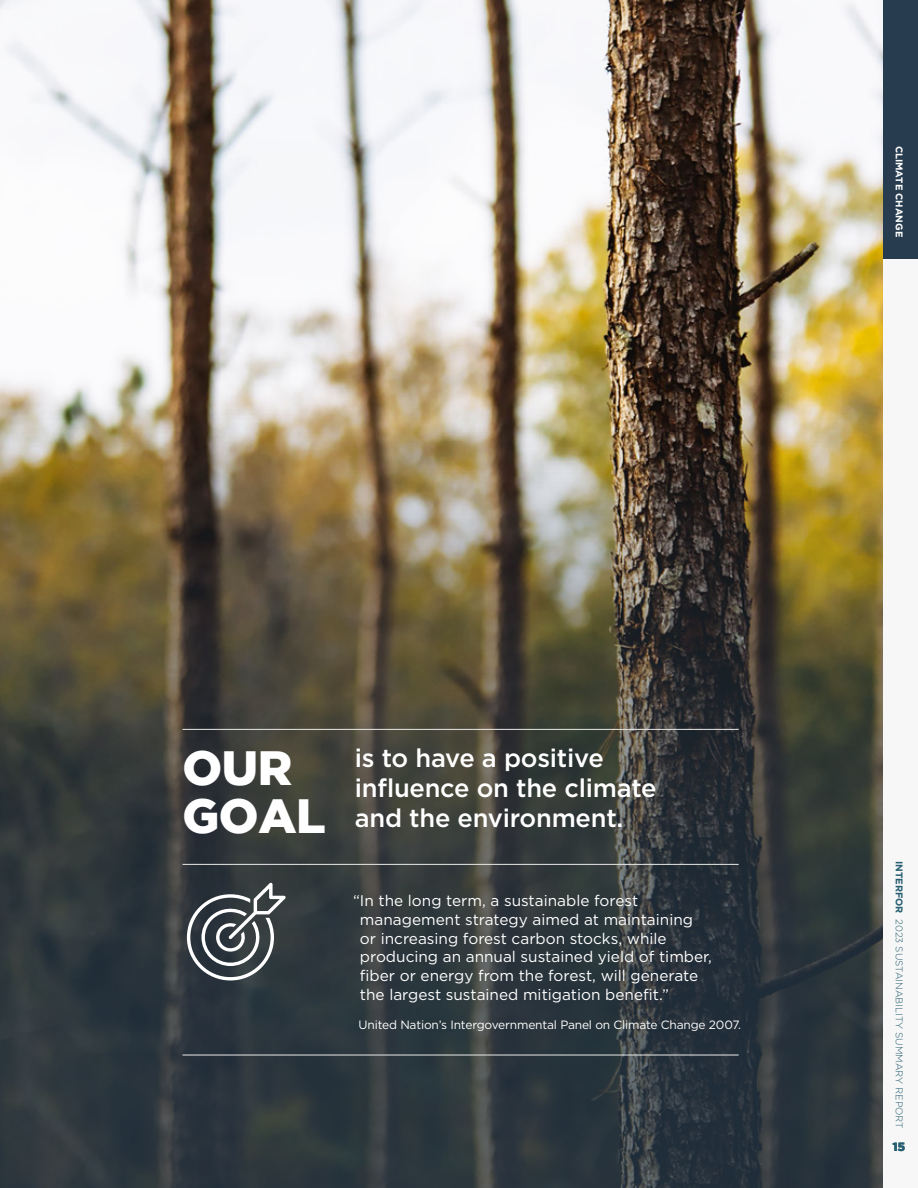
<style>
.page{position:relative;width:918px;height:1188px;background:#fff}
.page>*{position:absolute;margin:0;border:0;box-sizing:border-box;transform-origin:0 0}
.t1{font:900 48px/48px "Gotham";letter-spacing:-.01em;color:#fff}
.t2{font:500 25.5px/30px "Gotham";letter-spacing:-.01em;color:#fff}
.t3{font:15.3px/18.8px "Gotham";color:#fff}
.t4{font:12px "Gotham";letter-spacing:-.015em;color:#fff}
.t5{font:900 12px "Gotham";color:#275e71}
.t6{font:300 9.75px "Gotham";color:#275e71}
.t7{font:700 9.75px "Gotham";color:#fff}
.s1{font-weight:700}
</style>
<div class="page">
<img style="left:0;top:0;width:883px;height:45px">
<img style="left:0;top:45px;width:883px;height:1143px">
<div style="left:883px;top:254px;width:35px;height:934px;background:#f6f7f6"></div>
<div style="left:883px;top:0;width:35px;height:259px;background:#273c4e"></div>
<hr style="left:183px;top:729px;width:556px;height:1px;background:#e9eae8">
<hr style="left:183px;top:1055px;width:556px;height:1px;background:#e9eae8">
<hr style="left:183px;top:864px;width:556px;height:1px;background:#e9eae8">
<svg style="left:187px;top:883px;width:99px;height:97px"></svg>
<p class="t7" style="left:906px;top:146px;width:93px;rotate:90deg">CLIMATE CHANGE</p>
<h1 class="t1" style="left:183px;top:742px;width:145px">OUR<br>GOAL</h1>
<h2 class="t2" style="left:355px;top:743px;width:303px">is to have a positive influence on the climate and the environment.</h2>
<p class="t3" style="left:360px;top:891px;width:353px;text-indent:-7px">“In the long term, a sustainable forest management strategy aimed at maintaining or increasing forest carbon stocks, while producing an annual sustained yield of timber, fiber or energy from the forest, will generate the largest sustained mitigation benefit.”</p>
<p class="t4" style="left:359px;top:1017px;width:384px">United Nation’s Intergovernmental Panel on Climate Change 2007.</p>
<p class="t6" style="left:906px;top:861px;width:269px;rotate:90deg"><span class="s1">INTERFOR</span> 2023 SUSTAINABILITY SUMMARY REPORT</p>
<p class="t5" style="left:892px;top:1140px;width:14px">15</p>
</div>
